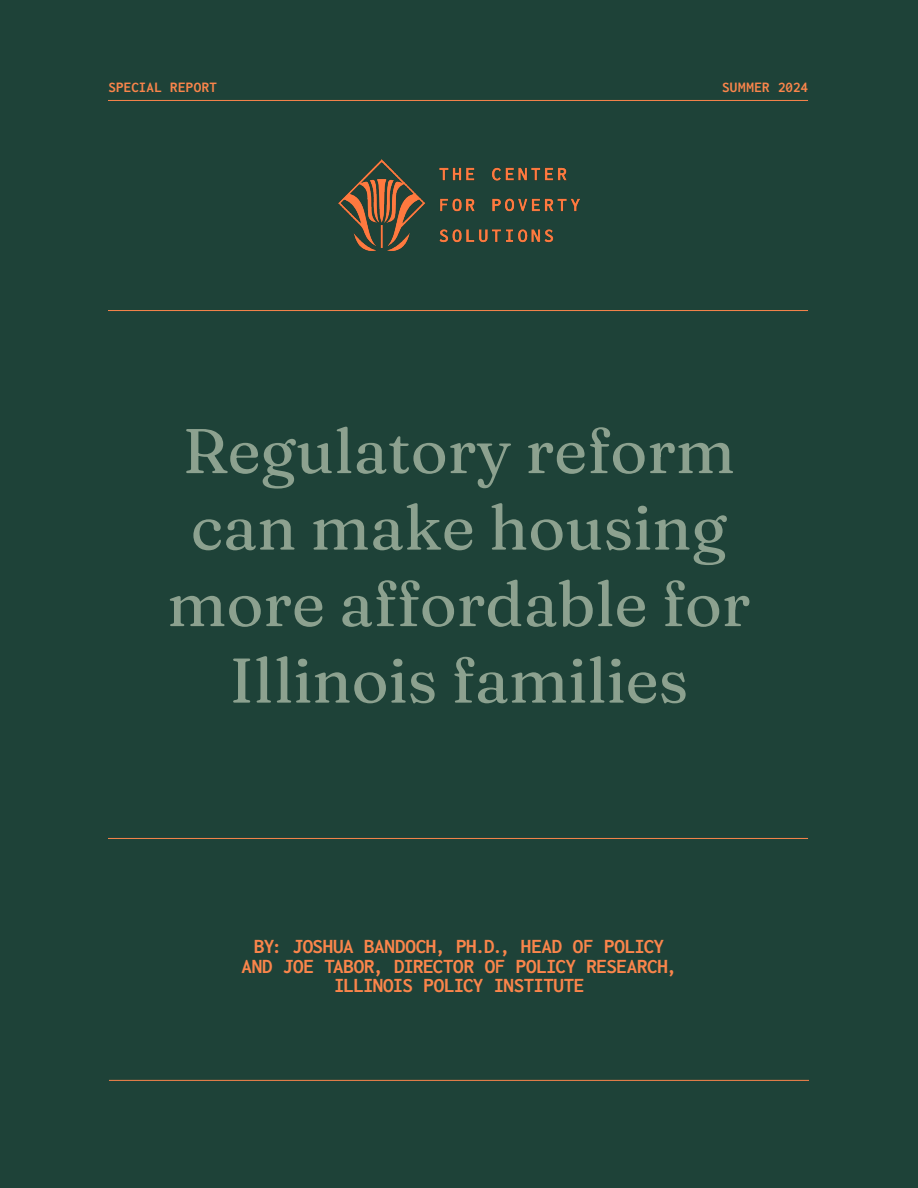
<style>
.page{position:relative;width:918px;height:1188px;background:#1e4238}
.page>*{position:absolute;margin:0;border:0;box-sizing:border-box;transform-origin:0 0}
.t1{font:900 63px/76.5px "Fraunces 9 pt";color:#8ca18f;text-align:center}
.t2{font:21px/19.5px "Inconsolata";letter-spacing:-.02em;color:#fa854b;text-align:center}
.t3{font:15px "Inconsolata";letter-spacing:.015em;color:#fa854b}
</style>
<div class="page">
<hr style="left:108px;top:100px;width:700px;height:1px;background:#fa854b">
<hr style="left:108px;top:310px;width:700px;height:1px;background:#fa854b">
<hr style="left:108px;top:838px;width:700px;height:1px;background:#fa854b">
<hr style="left:109px;top:1080px;width:700px;height:1px;background:#fa854b">
<img style="left:339px;top:159px;width:240px;height:91px">
<p class="t3" style="left:108px;top:77px;width:110px">SPECIAL REPORT</p>
<p class="t3" style="left:722px;top:77px;width:87px">SUMMER 2024</p>
<p class="t1" style="left:167px;top:409px;width:585px">Regulatory reform can make housing more affordable for<br>Illinois families</p>
<p class="t2" style="left:241px;top:937px;width:437px">BY: JOSHUA BANDOCH, PH.D., HEAD OF POLICY<br>AND JOE TABOR, DIRECTOR OF POLICY RESEARCH,<br>ILLINOIS POLICY INSTITUTE</p>
</div>
